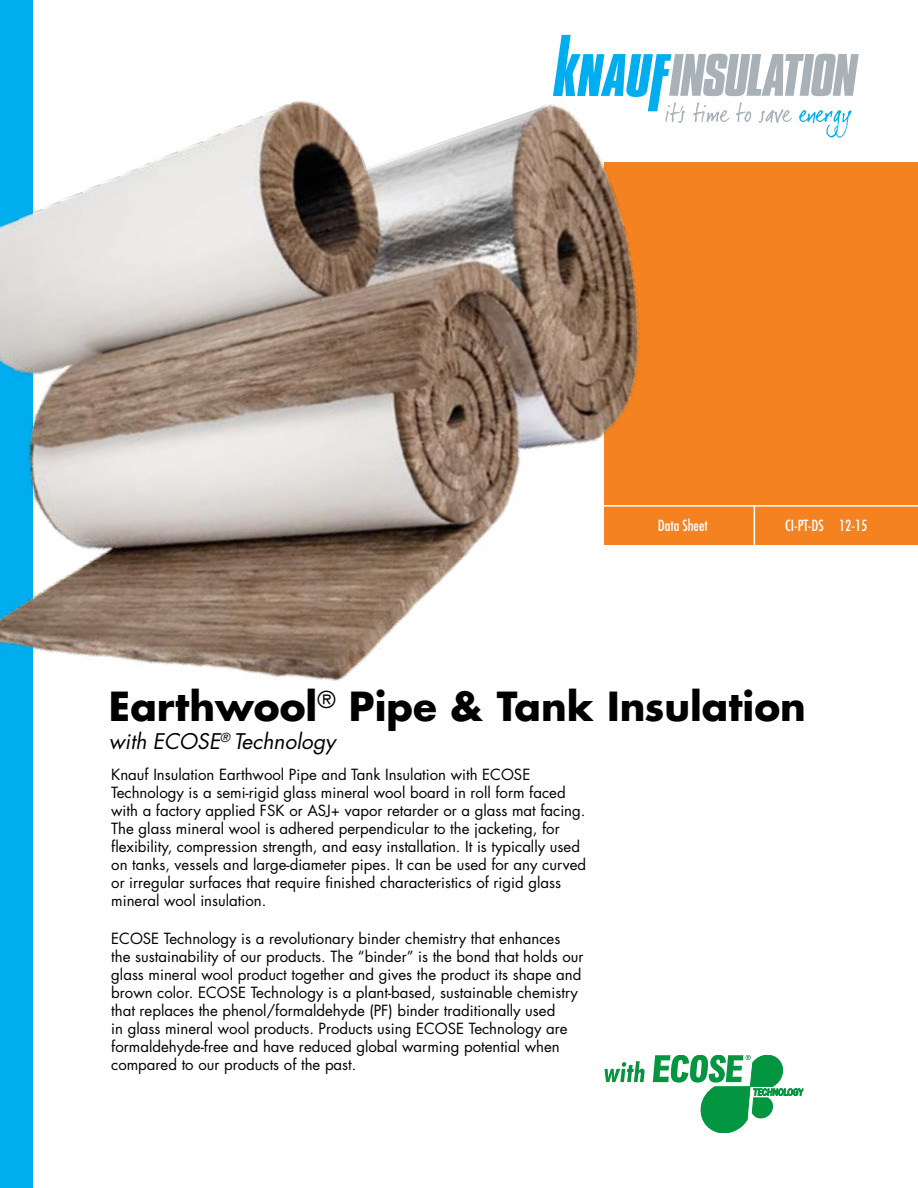
<style>
.page{position:relative;width:918px;height:1188px;background:#fff}
.page>*{position:absolute;margin:0;border:0;box-sizing:border-box;transform-origin:0 0}
.t1{font:700 39px "Futura Std";color:#000}
.t2{font:italic 21px "Futura Std";color:#000}
.t3{font:15px/18px "Futura Std";color:#000}
.t4{font:condensed 15px "Futura Std";color:#fff}
</style>
<div class="page">
<div style="left:0;top:0;width:33px;height:1188px;background:#00aeef"></div>
<div style="left:604px;top:162px;width:314px;height:353px;background:#f58220"></div>
<div style="left:604px;top:507px;width:314px;height:38px;background:#f58220"></div>
<hr style="left:603px;top:505px;width:315px;height:2px;background:#fff">
<hr style="left:754px;top:506px;width:1px;height:40px;background:#fff">
<svg style="left:554px;top:35px;width:305px;height:103px"></svg>
<img style="left:0;top:83px;width:716px;height:598px">
<svg style="left:604px;top:1061px;width:41px;height:21px"></svg>
<svg style="left:653px;top:1055px;width:151px;height:78px"></svg>
<p class="t4" style="left:658px;top:517px;width:52px">Data Sheet</p>
<p class="t4" style="left:785px;top:517px;width:84px">CI-PT-DS 12-15</p>
<h1 class="t1" style="left:109px;top:680px;width:699px">Earthwool<sup>®</sup> Pipe &amp; Tank Insulation</h1>
<h2 class="t2" style="left:109px;top:728px;width:228px">with ECOSE<sup>®</sup> Technology</h2>
<p class="t3" style="left:111px;top:766px;width:476px">Knauf Insulation Earthwool Pipe and Tank Insulation with ECOSE Technology is a semi-rigid glass mineral wool board in roll form faced with a factory applied FSK or ASJ+ vapor retarder or a glass mat facing.<br>The glass mineral wool is adhered perpendicular to the jacketing, for flexibility, compression strength, and easy installation. It is typically used on tanks, vessels and large-diameter pipes. It can be used for any curved or irregular surfaces that require finished characteristics of rigid glass mineral wool insulation.</p>
<p class="t3" style="left:111px;top:930px;width:474px">ECOSE Technology is a revolutionary binder chemistry that enhances<br>the sustainability of our products. The “binder” is the bond that holds our glass mineral wool product together and gives the product its shape and brown color. ECOSE Technology is a plant-based, sustainable chemistry that replaces the phenol/formaldehyde (PF) binder traditionally used<br>in glass mineral wool products. Products using ECOSE Technology are formaldehyde-free and have reduced global warming potential when compared to our products of the past.</p>
</div>
